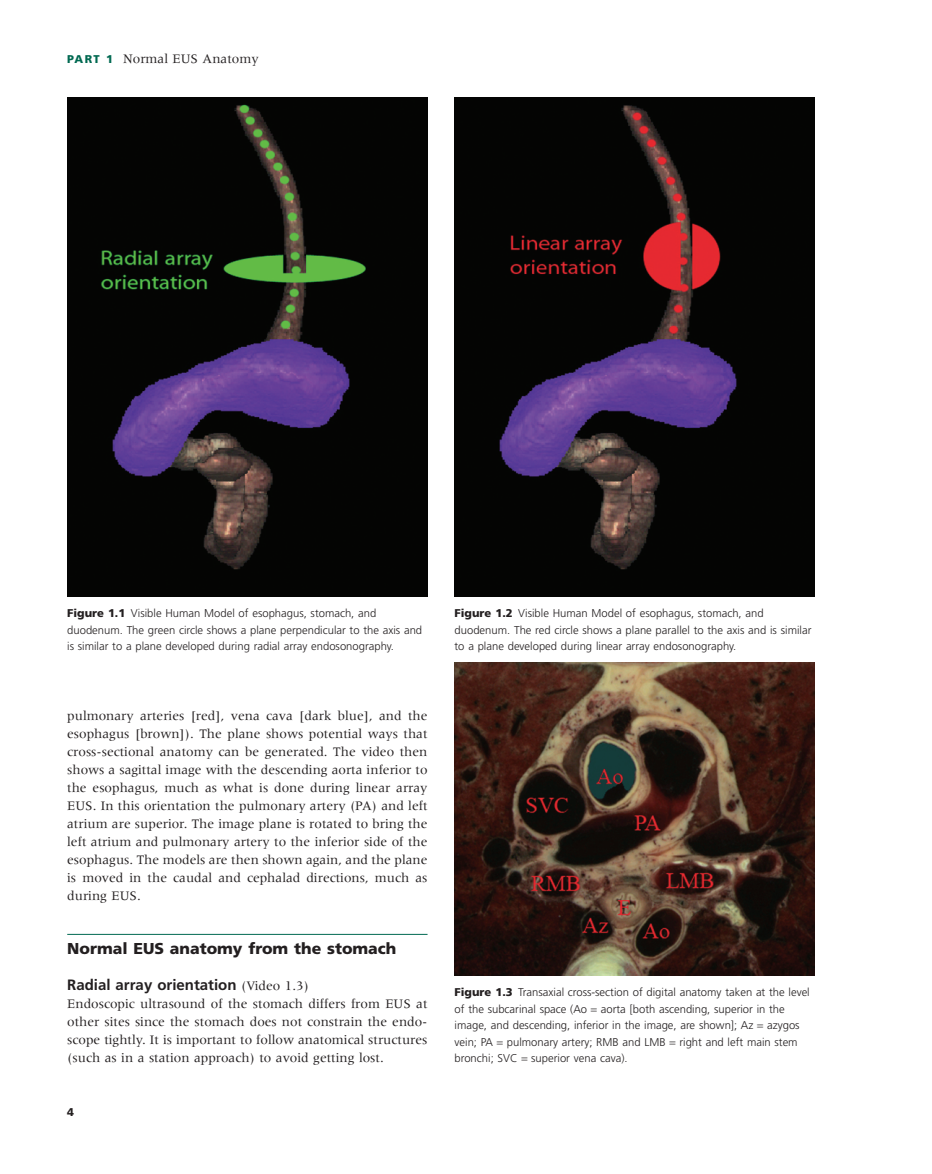
<style>
.page{position:relative;width:932px;height:1174px;background:#fff}
.page>*{position:absolute;margin:0;border:0;box-sizing:border-box;transform-origin:0 0}
.t1{font:900 15.75px "Frutiger";color:#231f20}
.t2{font:700 15px "Frutiger";color:#231f20}
.t3{font:13.5px/18px "Meridien";color:#231f20;text-align:justify}
.t4{font:300 11.25px/16.5px "Frutiger";color:#231f20}
.t5{font:900 11.25px "Frutiger";color:#231f20}
.s1{font-family:"Frutiger";font-weight:900;font-size:11.25px;color:#006951}
.s2{font-weight:900}
.s3{font-family:"Meridien";font-weight:400;font-size:13.5px}
</style>
<div class="page">
<hr style="left:67px;top:934px;width:360px;height:1px;background:#006951">
<img style="left:67px;top:97px;width:360px;height:499px">
<img style="left:454px;top:97px;width:360px;height:499px">
<img style="left:454px;top:662px;width:360px;height:313px">
<p class="t3" style="left:67px;top:51px;width:193px"><span class="s1">PART 1</span> Normal EUS Anatomy</p>
<p class="t4" style="left:67px;top:606px;width:356px"><span class="s2">Figure 1.1</span> Visible Human Model of esophagus, stomach, and duodenum. The green circle shows a plane perpendicular to the axis and is similar to a plane developed during radial array endosonography.</p>
<p class="t4" style="left:454px;top:606px;width:358px"><span class="s2">Figure 1.2</span> Visible Human Model of esophagus, stomach, and duodenum. The red circle shows a plane parallel to the axis and is similar to a plane developed during linear array endosonography.</p>
<p class="t3" style="left:67px;top:708px;width:362px">pulmonary arteries [red], vena cava [dark blue], and the esophagus [brown]). The plane shows potential ways that cross - sectional anatomy can be generated. The video then shows a sagittal image with the descending aorta inferior to the esophagus, much as what is done during linear array EUS. In this orientation the pulmonary artery (PA) and left atrium are superior. The image plane is rotated to bring the left atrium and pulmonary artery to the inferior side of the esophagus. The models are then shown again, and the plane is moved in the caudal and cephalad directions, much as during EUS.</p>
<p class="t1" style="left:67px;top:942px;width:330px">Normal EUS a natomy from the s tomach</p>
<p class="t2" style="left:67px;top:979px;width:243px">Radial a rray o rientation <span class="s3">(Video 1.3)</span></p>
<p class="t3" style="left:67px;top:996px;width:362px">Endoscopic ultrasound of the stomach differs from EUS at other sites since the stomach does not constrain the endo&shy;scope tightly. It is important to follow anatomical structures (such as in a station approach) to avoid getting lost.</p>
<p class="t5" style="left:67px;top:1108px;width:8px">4</p>
<p class="t4" style="left:454px;top:985px;width:356px"><span class="s2">Figure 1.3</span> Transaxial cross - section of digital anatomy taken at the level of the subcarinal space (Ao aorta [both ascending, superior in the image, and descending, inferior in the image, are shown]; Az azygos vein; PA pulmonary artery; RMB and LMB right and left main stem bronchi; SVC superior vena cava).</p>
</div>
